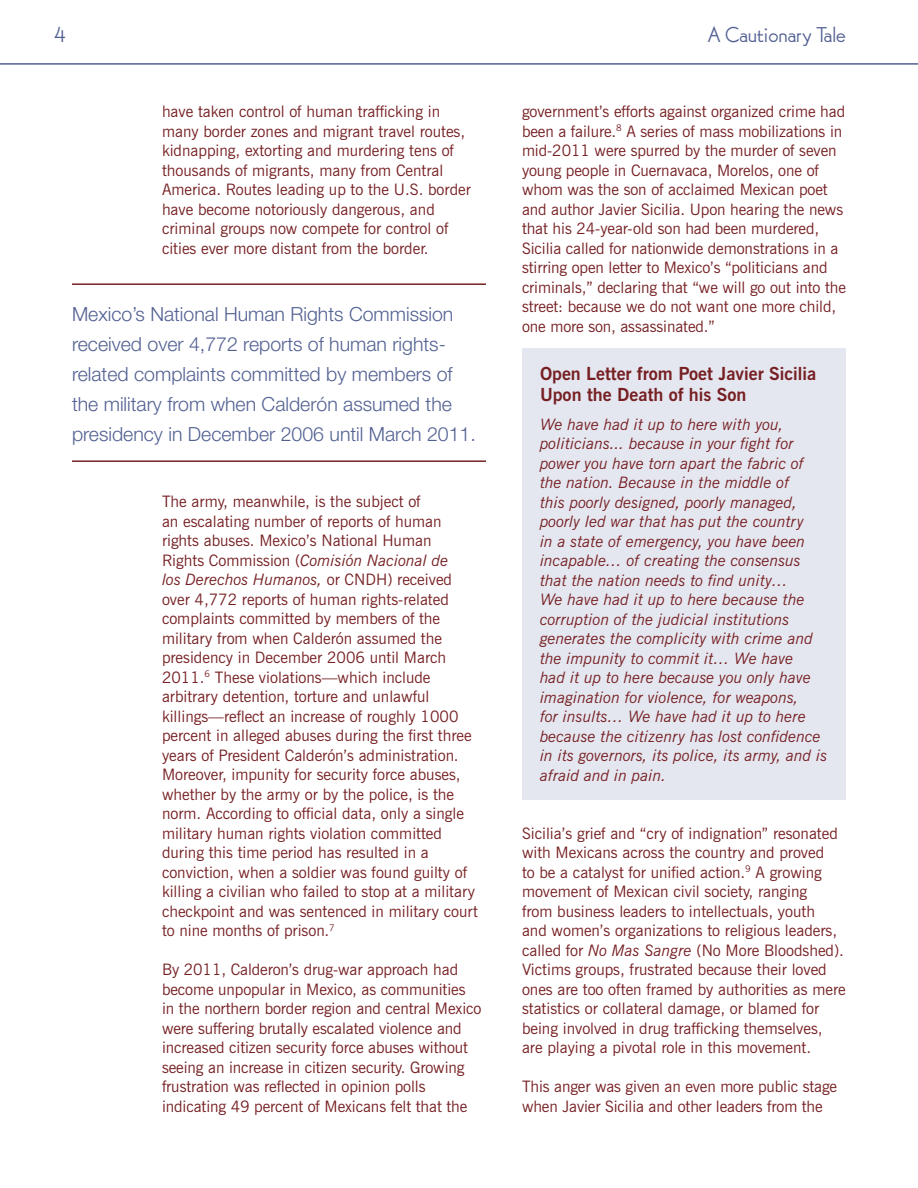
<style>
.page{position:relative;width:918px;height:1188px;background:#fff}
.page>*{position:absolute;margin:0;border:0;box-sizing:border-box;transform-origin:0 0}
.t1{font:21px "Bernhard Gothic SG";letter-spacing:-.02em;color:#536192}
.New_Pull_Quote{font:300 19.5px/30px "Helvetica Neue";color:#536192}
.t2{font:700 18px/21px "News Gothic BT";color:#762023}
.LAWG_body{font:15.75px/19.5px "News Gothic BT";color:#762023}
.t3{font:italic 15.75px/19.5px "News Gothic BT";color:#762023}
.s1{font-style:italic}
</style>
<div class="page">
<svg style="left:0;top:63px;width:918px;height:2px;background:#7d87ac"></svg>
<div style="left:522px;top:348px;width:324px;height:452px;background:#e5e7f0"></div>
<hr style="left:72px;top:283px;width:414px;height:2px;background:#762023">
<hr style="left:72px;top:460px;width:414px;height:2px;background:#762023">
<h1 class="t1" style="left:54px;top:21px;width:13px">4</h1>
<h1 class="t1" style="left:708px;top:21px;width:140px">A Cautionary Tale</h1>
<p class="LAWG_body" style="left:162px;top:102px;width:310px">have taken control of human trafficking in many border zones and migrant travel routes, kidnapping, extorting and murdering tens of thousands of migrants, many from Central America. Routes leading up to the U.S. border have become notoriously dangerous, and criminal groups now compete for control of cities ever more distant from the border.</p>
<p class="New_Pull_Quote" style="left:72px;top:299px;width:405px">Mexico’s National Human Rights Commission received over 4,772 reports of human rights&shy;related complaints committed by members of the military from when Calderón assumed the presidency in December 2006 until March 2011.</p>
<p class="LAWG_body" style="left:162px;top:492px;width:317px">The army, meanwhile, is the subject of<br>an escalating number of reports of human rights abuses. Mexico’s National Human<br>Rights Commission (<span class="s1">Comisión Nacional de<br>los Derechos Humanos,</span> or CNDH) received over 4,772 reports of human rights-related complaints committed by members of the military from when Calderón assumed the presidency in December 2006 until March 2011.<sup>6</sup> These violations—which include arbitrary detention, torture and unlawful killings—reflect an increase of roughly 1000 percent in alleged abuses during the first three years of President Calderón’s administration.<br>Moreover, impunity for security force abuses, whether by the army or by the police, is the norm. According to official data, only a single military human rights violation committed during this time period has resulted in a conviction, when a soldier was found guilty of killing a civilian who failed to stop at a military checkpoint and was sentenced in military court to nine months of prison.<sup>7</sup></p>
<p class="LAWG_body" style="left:162px;top:960px;width:321px">By 2011, Calderon’s drug-war approach had become unpopular in Mexico, as communities in the northern border region and central Mexico were suffering brutally escalated violence and increased citizen security force abuses without seeing an increase in citizen security. Growing frustration was reflected in opinion polls indicating 49 percent of Mexicans felt that the</p>
<p class="LAWG_body" style="left:522px;top:102px;width:326px">government’s efforts against organized crime had been a failure.<sup>8</sup> A series of mass mobilizations in mid-2011 were spurred by the murder of seven young people in Cuernavaca, Morelos, one of whom was the son of acclaimed Mexican poet and author Javier Sicilia. Upon hearing the news that his 24-year-old son had been murdered, Sicilia called for nationwide demonstrations in a stirring open letter to Mexico’s “politicians and criminals,” declaring that “we will go out into the street: because we do not want one more child, one more son, assassinated.”</p>
<p class="t2" style="left:540px;top:363px;width:278px">Open Letter from Poet Javier Sicilia<br>Upon the Death of his Son</p>
<p class="t3" style="left:540px;top:414px;width:289px">We have had it up to here with you, politicians... because in your fight for power you have torn apart the fabric of the nation. Because in the middle of<br>this poorly designed, poorly managed, poorly led war that has put the country<br>in a state of emergency, you have been incapable… of creating the consensus that the nation needs to find unity…<br>We have had it up to here because the corruption of the judicial institutions generates the complicity with crime and the impunity to commit it… We have<br>had it up to here because you only have imagination for violence, for weapons,<br>for insults… We have had it up to here because the citizenry has lost confidence in its governors, its police, its army, and is afraid and in pain.</p>
<p class="LAWG_body" style="left:522px;top:823px;width:325px">Sicilia’s grief and “cry of indignation” resonated with Mexicans across the country and proved<br>to be a catalyst for unified action.<sup>9</sup> A growing movement of Mexican civil society, ranging<br>from business leaders to intellectuals, youth<br>and women’s organizations to religious leaders, called for <span class="s1">No Mas Sangre</span> (No More Bloodshed).<br>Victims groups, frustrated because their loved ones are too often framed by authorities as mere statistics or collateral damage, or blamed for being involved in drug trafficking themselves, are playing a pivotal role in this movement.</p>
<p class="LAWG_body" style="left:522px;top:1077px;width:317px">This anger was given an even more public stage when Javier Sicilia and other leaders from the</p>
</div>
